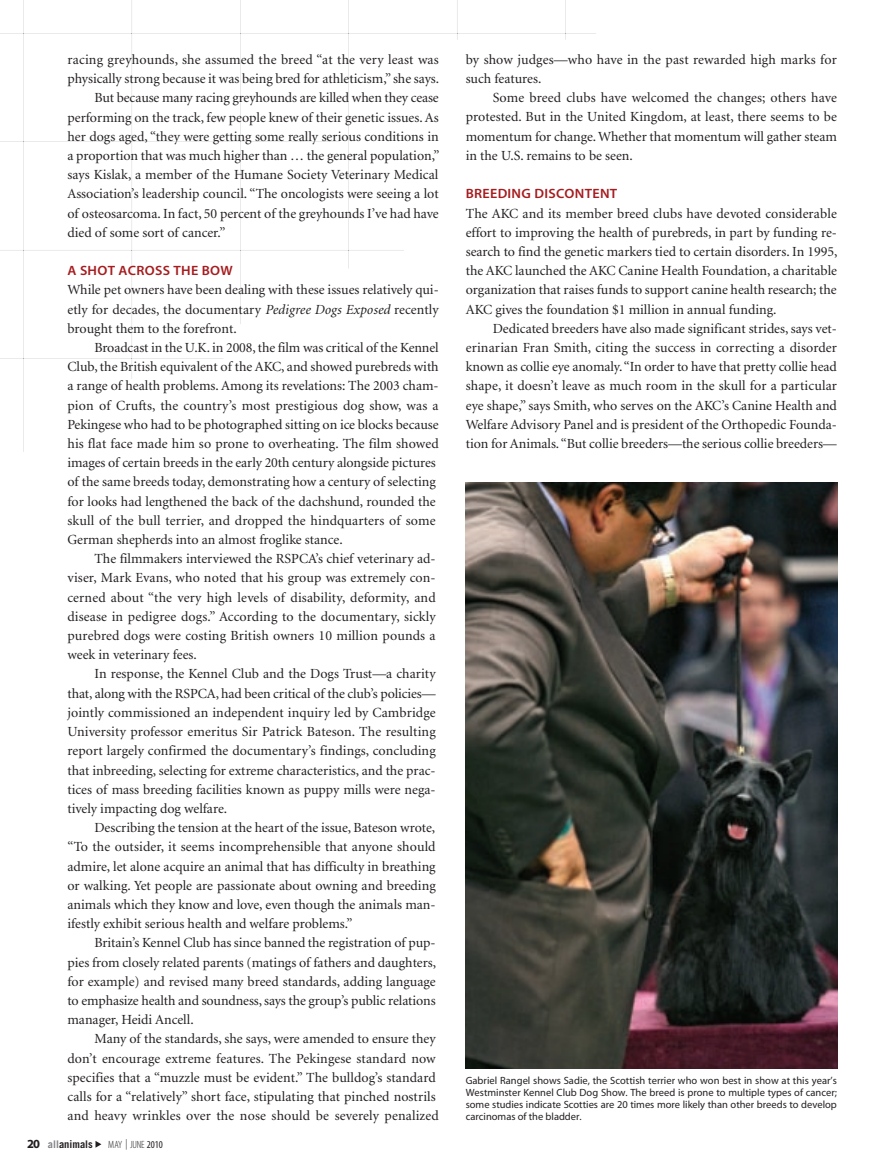
<style>
.page{position:relative;width:891px;height:1175px;background:#fff}
.page>*{position:absolute;margin:0;border:0;box-sizing:border-box;transform-origin:0 0}
.t1{font:13.95px/19.2px "Minion";color:#231f20;text-align:justify}
.t2{font:13.5px "Myriad MM565 SB600 NO";letter-spacing:.02em;color:#a61c1f;scale:1.05 1}
.t3{font:10.5px/12px "Myriad MM400 RG600 NO";color:#231f20;text-align:justify}
.t4{font:700 10.5px "Trade Gothic";color:#231f20}
.t5{font:10.5px "Myriad MM213 LT300 CN";letter-spacing:-.025em;color:#231f20}
.s1{font-style:italic}
.s2{font-family:"Myriad MM700 BD600 NO";font-weight:400;font-size:12.45px}
.s3{color:#808285}
.s4{font-family:"Myriad MM400 RG300 CN"}
</style>
<div class="page">
<hr style="left:566px;top:33px;width:30px;height:1px;background:#d1d2d4">
<hr style="left:457px;top:33px;width:108px;height:1px;background:#d1d2d4">
<hr style="left:241px;top:33px;width:108px;height:1px;background:#d1d2d4">
<hr style="left:24px;top:33px;width:108px;height:1px;background:#d1d2d4">
<hr style="left:132px;top:33px;width:108px;height:1px;background:#d1d2d4">
<hr style="left:349px;top:33px;width:108px;height:1px;background:#d1d2d4">
<hr style="left:241px;top:141px;width:99px;height:1px;background:#d1d2d4">
<hr style="left:132px;top:141px;width:108px;height:1px;background:#d1d2d4">
<hr style="left:24px;top:141px;width:108px;height:1px;background:#d1d2d4">
<hr style="left:349px;top:250px;width:55px;height:1px;background:#d1d2d4">
<hr style="left:241px;top:250px;width:108px;height:1px;background:#d1d2d4">
<hr style="left:24px;top:250px;width:108px;height:1px;background:#d1d2d4">
<hr style="left:132px;top:250px;width:108px;height:1px;background:#d1d2d4">
<hr style="left:132px;top:358px;width:91px;height:1px;background:#d1d2d4">
<hr style="left:24px;top:358px;width:108px;height:1px;background:#d1d2d4">
<hr style="left:23px;top:0;width:1px;height:33px;background:#d1d2d4">
<hr style="left:23px;top:33px;width:1px;height:108px;background:#d1d2d4">
<hr style="left:23px;top:250px;width:1px;height:108px;background:#d1d2d4">
<hr style="left:23px;top:359px;width:1px;height:93px;background:#d1d2d4">
<hr style="left:23px;top:142px;width:1px;height:108px;background:#d1d2d4">
<svg style="left:0;top:33px;width:24px;height:1px"></svg>
<svg style="left:0;top:141px;width:24px;height:1px"></svg>
<svg style="left:0;top:250px;width:24px;height:1px"></svg>
<svg style="left:0;top:358px;width:24px;height:1px"></svg>
<hr style="left:132px;top:33px;width:1px;height:108px;background:#d1d2d4">
<hr style="left:132px;top:0;width:1px;height:33px;background:#d1d2d4">
<hr style="left:132px;top:250px;width:1px;height:108px;background:#d1d2d4">
<hr style="left:132px;top:142px;width:1px;height:108px;background:#d1d2d4">
<hr style="left:240px;top:33px;width:1px;height:108px;background:#d1d2d4">
<hr style="left:240px;top:0;width:1px;height:33px;background:#d1d2d4">
<hr style="left:240px;top:250px;width:1px;height:74px;background:#d1d2d4">
<hr style="left:240px;top:142px;width:1px;height:108px;background:#d1d2d4">
<hr style="left:349px;top:33px;width:1px;height:217px;background:#d1d2d4">
<hr style="left:349px;top:0;width:1px;height:33px;background:#d1d2d4">
<hr style="left:457px;top:0;width:1px;height:33px;background:#d1d2d4">
<hr style="left:565px;top:0;width:1px;height:33px;background:#d1d2d4">
<svg style="left:95px;top:1141px;width:6px;height:6px"></svg>
<img style="left:466px;top:483px;width:372px;height:585px">
<p class="t1" style="left:68px;top:51px;width:373px">racing greyhounds, she assumed the breed “at the very least was</p>
<p class="t1" style="left:68px;top:70px;width:373px">physically strong because it was being bred for athleticism,” she says.</p>
<p class="t1" style="left:95px;top:89px;width:346px">But because many racing greyhounds are killed when they cease</p>
<p class="t1" style="left:68px;top:109px;width:373px">performing on the track, few people knew of their genetic issues. As</p>
<p class="t1" style="left:68px;top:128px;width:373px">her dogs aged, “they were getting some really serious conditions in</p>
<p class="t1" style="left:68px;top:147px;width:374px">a proportion that was much higher than … the general population,”</p>
<p class="t1" style="left:68px;top:166px;width:372px">says Kislak, a member of the Humane Society Veterinary Medical</p>
<p class="t1" style="left:68px;top:185px;width:373px">Association’s leadership council. “The oncologists were seeing a lot</p>
<p class="t1" style="left:68px;top:205px;width:373px">of osteosarcoma. In fact, 50 percent of the greyhounds I’ve had have</p>
<p class="t1" style="left:68px;top:224px;width:159px">died of some sort of cancer.”</p>
<p class="t2" style="left:68px;top:266px;width:159px">A SHOT ACROSS THE BOW</p>
<p class="t1" style="left:67px;top:281px;width:373px">While pet owners have been dealing with these issues relatively qui&shy;etly for decades, the documentary <span class="s1">Pedigree Dogs Exposed</span> recently brought them to the forefront.</p>
<p class="t1" style="left:67px;top:339px;width:373px;text-align:left;text-indent:27px">Broadcast in the U.K. in 2008, the film was critical of the Kennel Club, the British equivalent of the AKC, and showed purebreds with a range of health problems. Among its revelations: The 2003 cham&shy;pion of Crufts, the country’s most prestigious dog show, was a Pekingese who had to be photographed sitting on ice blocks because his flat face made him so prone to overheating. The film showed images of certain breeds in the early 20th century alongside pictures of the same breeds today, demonstrating how a century of selecting for looks had lengthened the back of the dachshund, rounded the skull of the bull terrier, and dropped the hindquarters of some German shepherds into an almost froglike stance.</p>
<p class="t1" style="left:67px;top:550px;width:370px;text-indent:27px">The filmmakers interviewed the RSPCA’s chief veterinary ad&shy;viser, Mark Evans, who noted that his group was extremely con&shy;cerned about “the very high levels of disability, deformity, and disease in pedigree dogs.” According to the documentary, sickly purebred dogs were costing British owners 10 million pounds a week in veterinary fees.</p>
<p class="t1" style="left:67px;top:665px;width:370px;text-indent:27px">In response, the Kennel Club and the Dogs Trust—a charity that, along with the RSPCA, had been critical of the club’s policies— jointly commissioned an independent inquiry led by Cambridge University professor emeritus Sir Patrick Bateson. The resulting report largely confirmed the documentary’s findings, concluding that inbreeding, selecting for extreme characteristics, and the prac&shy;tices of mass breeding facilities known as puppy mills were nega&shy;tively impacting dog welfare.</p>
<p class="t1" style="left:67px;top:819px;width:370px;text-indent:27px">Describing the tension at the heart of the issue, Bateson wrote, “To the outsider, it seems incomprehensible that anyone should admire, let alone acquire an animal that has difficulty in breathing or walking. Yet people are passionate about owning and breeding animals which they know and love, even though the animals man&shy;ifestly exhibit serious health and welfare problems.”</p>
<p class="t1" style="left:67px;top:934px;width:370px;text-indent:27px">Britain’s Kennel Club has since banned the registration of pup&shy;pies from closely related parents (matings of fathers and daughters, for example) and revised many breed standards, adding language to emphasize health and soundness, says the group’s public relations manager, Heidi Ancell.</p>
<p class="t1" style="left:67px;top:1030px;width:373px;text-align:left;text-indent:27px">Many of the standards, she says, were amended to ensure they don’t encourage extreme features. The Pekingese standard now specifies that a “muzzle must be evident.” The bulldog’s standard calls for a “relatively” short face, stipulating that pinched nostrils and heavy wrinkles over the nose should be severely penalized</p>
<p class="t4" style="left:27px;top:1140px;width:67px"><span class="s2">20</span> <span class="s3">all</span>animals</p>
<p class="t5" style="left:108px;top:1140px;width:56px">MAY | JUNE <span class="s4">2010</span></p>
<p class="t1" style="left:466px;top:51px;width:373px">by show judges—who have in the past rewarded high marks for such features.</p>
<p class="t1" style="left:466px;top:89px;width:373px;text-indent:27px">Some breed clubs have welcomed the changes; others have protested. But in the United Kingdom, at least, there seems to be momentum for change. Whether that momentum will gather steam in the U.S. remains to be seen.</p>
<p class="t2" style="left:466px;top:189px;width:146px">BREEDING DISCONTENT</p>
<p class="t1" style="left:466px;top:205px;width:373px">The AKC and its member breed clubs have devoted considerable effort to improving the health of purebreds, in part by funding re&shy;search to find the genetic markers tied to certain disorders. In 1995, the AKC launched the AKC Canine Health Foundation, a charitable organization that raises funds to support canine health research; the AKC gives the foundation $1 million in annual funding.</p>
<p class="t1" style="left:466px;top:320px;width:373px;text-indent:27px">Dedicated breeders have also made significant strides, says vet&shy;erinarian Fran Smith, citing the success in correcting a disorder known as collie eye anomaly.“In order to have that pretty collie head shape, it doesn’t leave as much room in the skull for a particular eye shape,” says Smith, who serves on the AKC’s Canine Health and Welfare Advisory Panel and is president of the Orthopedic Founda&shy;tion for Animals.“But collie breeders—the serious collie breeders—</p>
<p class="t3" style="left:466px;top:1075px;width:373px">Gabriel Rangel shows Sadie, the Scottish terrier who won best in show at this year’s Westminster Kennel Club Dog Show. The breed is prone to multiple types of cancer; some studies indicate Scotties are 20 times more likely than other breeds to develop carcinomas of the bladder.</p>
</div>
